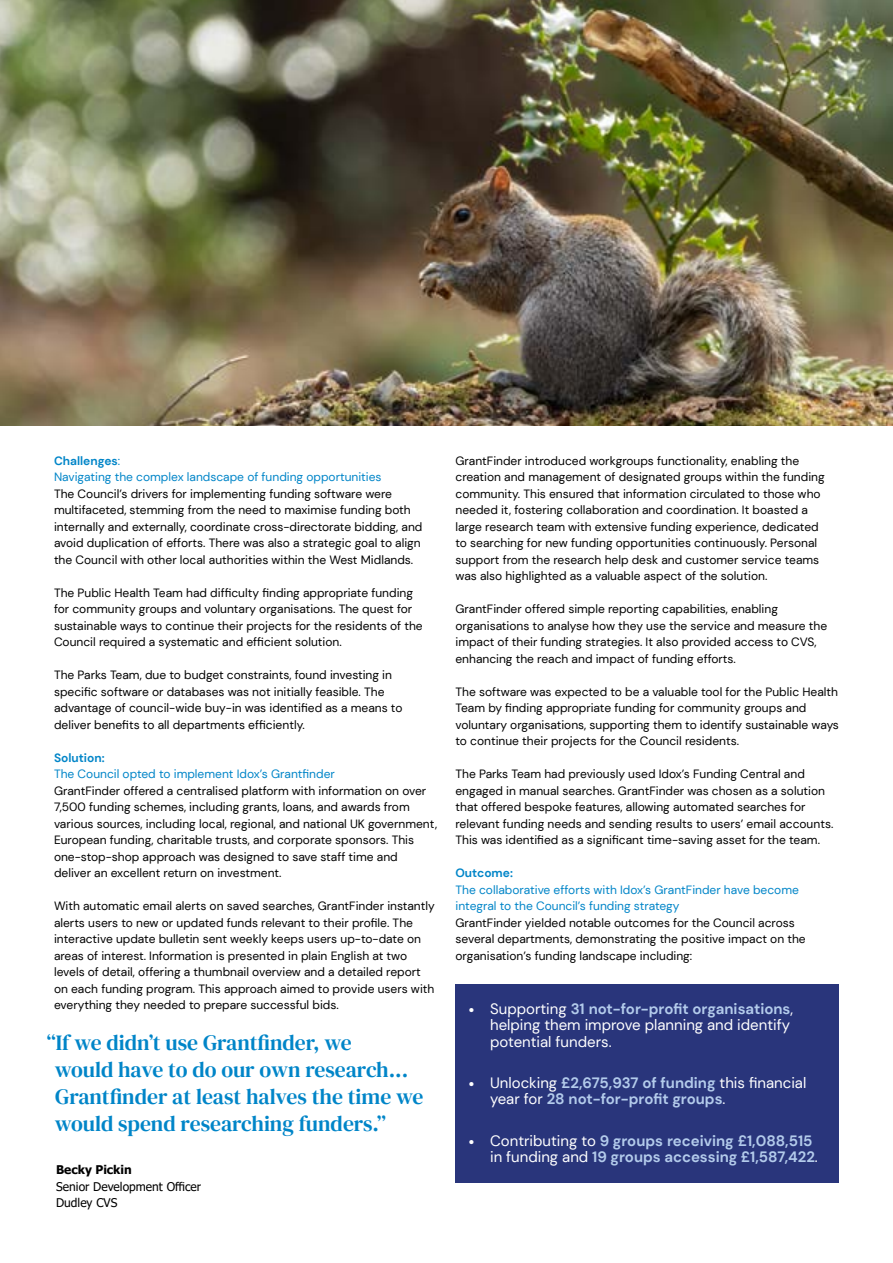
<style>
.page{position:relative;width:893px;height:1263px;background:#fff}
.page>*{position:absolute;margin:0;border:0;box-sizing:border-box;transform-origin:0 0}
.t1{font:21.75px/27px "DM Serif Text";color:#0085c8}
.t2{font:700 15px/16.5px "DM Sans";color:#b3cbeb}
.t3{font:15px/16.5px "DM Sans";color:#fff}
.t4{font:12px/16.5px "DM Sans";color:#000}
.t5{font:12px/16.5px "DM Sans";color:#0085c8}
.t6{font:12px/16.5px "Tahoma";color:#000}
.t7{font:700 12px "DM Sans";color:#0085c8}
.t8{font:700 12px "Tahoma";color:#000}
.s1{font-weight:700}
.s2{font-family:"Tahoma";font-size:12px}
.s3{font-weight:700;color:#b3cbeb}
.s4{font-family:"Tahoma";font-weight:400;font-size:12px;color:#fff}
.s5{font-weight:400;color:#fff}
</style>
<div class="page">
<img style="left:0;top:0;width:893px;height:425px">
<div style="left:455px;top:984px;width:384px;height:199px;background:#29357b"></div>
<p class="t5" style="left:54px;top:452px;width:329px"><span class="s1">Challenges</span>:<br>Navigating the complex landscape of funding opportunities</p>
<p class="t4" style="left:54px;top:485px;width:370px">The Council’s drivers for implementing funding software were multifaceted, stemming from the need to maximise funding both internally and externally, coordinate cross-directorate bidding, and avoid duplication of efforts. There was also a strategic goal to align the Council with other local authorities within the West Midlands.</p>
<p class="t4" style="left:54px;top:584px;width:370px">The Public Health Team had difficulty finding appropriate funding for community groups and voluntary organisations. The quest for sustainable ways to continue their projects for the residents of the Council required a systematic and efficient solution.</p>
<p class="t4" style="left:54px;top:667px;width:350px">The Parks Team, due to budget constraints, found investing in specific software or databases was not initially feasible. The advantage of council-wide buy-in was identified as a means to deliver benefits to all departments efficiently.</p>
<p class="t7" style="left:54px;top:750px;width:52px">Solution:</p>
<p class="t5" style="left:54px;top:766px;width:282px">The Council opted to implement Idox’s Grantfinder</p>
<p class="t4" style="left:54px;top:782px;width:385px">GrantFinder offered a centralised platform with information on over 7,500 funding schemes, including grants, loans, and awards from various sources, including local, regional, and national UK government, European funding, charitable trusts, and corporate sponsors. This one-stop-shop approach was designed to save staff time and deliver an excellent return on investment.</p>
<p class="t4" style="left:54px;top:898px;width:382px">With automatic email alerts on saved searches, GrantFinder instantly alerts users to new or updated funds relevant to their profile. The interactive update bulletin sent weekly keeps users up-to-date on areas of interest. Information is presented in plain English at two levels of detail, offering a thumbnail overview and a detailed report on each funding program. This approach aimed to provide users with everything they needed to prepare successful bids.</p>
<h1 class="t1" style="left:55px;top:1029px;width:370px;text-indent:-8px">“If we didn’t use Grantfinder, we<br>would have to do our own research...<br>Grantfinder at least halves the time we would spend researching funders.”</h1>
<p class="t8" style="left:56px;top:1161px;width:77px">Becky Pickin</p>
<p class="t6" style="left:56px;top:1179px;width:147px">Senior Development Officer<br>Dudley CVS</p>
<p class="t4" style="left:455px;top:452px;width:371px">GrantFinder introduced workgroups functionality, enabling the creation and management of designated groups within the funding community. This ensured that information circulated to those who needed it, fostering collaboration and coordination. It boasted a large research team with extensive funding experience, dedicated to searching for new funding opportunities continuously. Personal support from the research help desk and customer service teams was also highlighted as a valuable aspect of the solution.</p>
<p class="t4" style="left:455px;top:601px;width:373px">GrantFinder offered simple reporting capabilities, enabling organisations to analyse how they use the service and measure the impact of their funding strategies. It also provided access to CVS, enhancing the reach and impact of funding efforts.</p>
<p class="t4" style="left:455px;top:683px;width:385px">The software was expected to be a valuable tool for the Public Health Team by finding appropriate funding for community groups and voluntary organisations, supporting them to identify sustainable ways to continue their projects for the Council residents.</p>
<p class="t4" style="left:455px;top:766px;width:379px">The Parks Team had previously used Idox’s Funding Central and engaged in manual searches. GrantFinder was chosen as a solution that offered bespoke features, allowing automated searches for relevant funding needs and sending results to users’ email accounts.<br>This was identified as a significant time-saving asset for the team.</p>
<p class="t7" style="left:455px;top:866px;width:59px">Outcome:</p>
<p class="t5" style="left:455px;top:881px;width:345px">The collaborative efforts with Idox’s GrantFinder have become integral to the Council’s funding strategy</p>
<p class="t4" style="left:455px;top:914px;width:352px">GrantFinder yielded notable outcomes for the Council across several departments, demonstrating the positive impact on the organisation’s funding landscape including:</p>
<p class="t3" style="left:490px;top:1000px;width:305px;text-indent:-21px"><span class="s2">•</span> Supporting <span class="s3">31 not-for-profit organisations</span>, helping them improve planning and identify potential funders.</p>
<p class="t2" style="left:490px;top:1074px;width:318px;text-indent:-21px"><span class="s4">•</span> <span class="s5">Unlocking</span> £2,675,937 of funding <span class="s5">this financial year for</span> 28 not-for-profit groups<span class="s5">.</span></p>
<p class="t2" style="left:490px;top:1132px;width:329px;text-indent:-21px"><span class="s4">•</span> <span class="s5">Contributing to</span> 9 groups receiving £1,088,515 <span class="s5">in funding and</span> 19 groups accessing £1,587,422<span class="s5">.</span></p>
</div>
